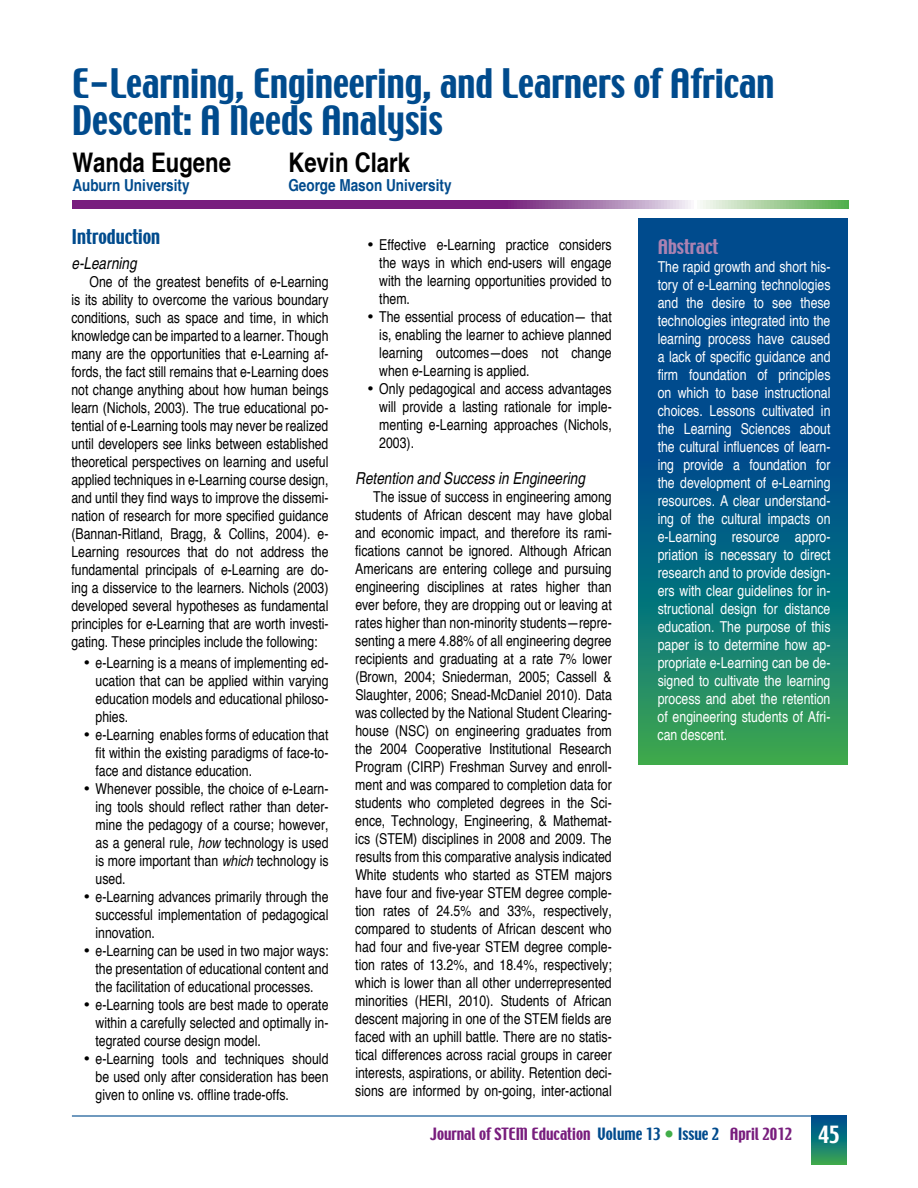
<style>
.page{position:relative;width:918px;height:1188px;background:#fff}
.page>*{position:absolute;margin:0;border:0;box-sizing:border-box;transform-origin:0 0}
.t1{font:36px/37.5px "Techno";color:#004b8d}
.t2{font:700 condensed 27px "Helvetica";color:#000}
.t3{font:18px "Techno";color:#004b8d}
.t4{font:18px "Techno";color:#ab82b2}
.t5{font:italic condensed 16.5px "Helvetica";color:#000}
.t6{font:700 condensed 16.5px "Helvetica";color:#004b8d}
.t7{font:condensed 15px/18px "Helvetica";color:#000;text-align:justify}
.t8{font:condensed 15px/18px "Helvetica";color:#fff;text-align:justify}
.t9{font:15px "Techno";color:#781d7d}
.s1{font-style:italic}
.s2{color:#004b8d}
.s3{font-size:16.5px;color:#41ad49}
.s4{font-size:21px;color:#fff}
</style>
<div class="page">
<hr style="left:72px;top:1115px;width:774px;height:2px;background:#004b8d">
<svg style="left:811px;top:1117px;width:35px;height:47px;background:#127774"></svg>
<svg style="left:639px;top:218px;width:209px;height:547px;background:#0a647f"></svg>
<svg style="left:72px;top:200px;width:777px;height:9px;background:#8e5a92"></svg>
<h1 class="t1" style="left:72px;top:67px;width:704px">E-Learning, Engineering, and Learners of African<br>Descent: A Needs Analysis</h1>
<h2 class="t2" style="left:72px;top:145px;width:160px">Wanda Eugene</h2>
<h2 class="t2" style="left:288px;top:145px;width:123px">Kevin Clark</h2>
<p class="t6" style="left:72px;top:175px;width:119px">Auburn University</p>
<p class="t6" style="left:288px;top:175px;width:165px">George Mason University</p>
<p class="t3" style="left:72px;top:224px;width:90px">Introduction</p>
<p class="t5" style="left:72px;top:254px;width:67px">e-Learning</p>
<p class="t7" style="left:71px;top:273px;width:259px;text-indent:18px">One of the greatest benefits of e-Learning is its ability to overcome the various boundary conditions, such as space and time, in which knowledge can be imparted to a learner. Though many are the opportunities that e-Learning af&shy;fords, the fact still remains that e-Learning does not change anything about how human beings learn (Nichols, 2003). The true educational po&shy;tential of e-Learning tools may never be realized until developers see links between established theoretical perspectives on learning and useful applied techniques in e-Learning course design, and until they find ways to improve the dissemi&shy;nation of research for more specified guidance (Bannan-Ritland, Bragg, &amp; Collins, 2004). e-Learning resources that do not address the fundamental principals of e-Learning are do&shy;ing a disservice to the learners. Nichols (2003) developed several hypotheses as fundamental principles for e-Learning that are worth investi&shy;gating. These principles include the following:</p>
<p class="t7" style="left:96px;top:654px;width:235px;text-indent:-12px">• e-Learning is a means of implementing ed&shy;ucation that can be applied within varying education models and educational philoso&shy;phies.</p>
<p class="t7" style="left:96px;top:726px;width:235px;text-indent:-12px">• e-Learning enables forms of education that fit within the existing paradigms of face-to&shy;face and distance education.</p>
<p class="t7" style="left:96px;top:780px;width:235px;text-indent:-12px">• Whenever possible, the choice of e-Learn&shy;ing tools should reflect rather than deter&shy;mine the pedagogy of a course; however, as a general rule, <span class="s1">how</span> technology is used is more important than <span class="s1">which</span> technology is used.</p>
<p class="t7" style="left:96px;top:888px;width:235px;text-indent:-12px">• e-Learning advances primarily through the successful implementation of pedagogical innovation.</p>
<p class="t7" style="left:96px;top:942px;width:235px;text-indent:-12px">• e-Learning can be used in two major ways: the presentation of educational content and the facilitation of educational processes.</p>
<p class="t7" style="left:96px;top:996px;width:235px;text-indent:-12px">• e-Learning tools are best made to operate within a carefully selected and optimally in&shy;tegrated course design model.</p>
<p class="t7" style="left:96px;top:1050px;width:235px;text-indent:-12px">• e-Learning tools and techniques should be used only after consideration has been given to online vs. offline trade-offs.</p>
<p class="t7" style="left:379px;top:236px;width:234px;text-indent:-12px">• Effective e-Learning practice considers the ways in which end-users will engage with the learning opportunities provided to them.</p>
<p class="t7" style="left:379px;top:308px;width:234px;text-indent:-12px">• The essential process of education— that is, enabling the learner to achieve planned learning outcomes—does not change when e-Learning is applied.</p>
<p class="t7" style="left:379px;top:380px;width:234px;text-indent:-12px">• Only pedagogical and access advantages will provide a lasting rationale for imple&shy;menting e-Learning approaches (Nichols, 2003).</p>
<p class="t5" style="left:355px;top:469px;width:231px">Retention and Success in Engineering</p>
<p class="t7" style="left:355px;top:488px;width:258px;text-indent:18px">The issue of success in engineering among students of African descent may have global and economic impact, and therefore its rami&shy;fications cannot be ignored. Although African Americans are entering college and pursuing engineering disciplines at rates higher than ever before, they are dropping out or leaving at rates higher than non-minority students—repre&shy;senting a mere 4.88% of all engineering degree recipients and graduating at a rate 7% lower (Brown, 2004; Sniederman, 2005; Cassell &amp; Slaughter, 2006; Snead-McDaniel 2010). Data was collected by the National Student Clearing&shy;house (NSC) on engineering graduates from the 2004 Cooperative Institutional Research Program (CIRP) Freshman Survey and enroll&shy;ment and was compared to completion data for students who completed degrees in the Sci&shy;ence, Technology, Engineering, &amp; Mathemat&shy;ics (STEM) disciplines in 2008 and 2009. The results from this comparative analysis indicated White students who started as STEM majors have four and five-year STEM degree comple&shy;tion rates of 24.5% and 33%, respectively, compared to students of African descent who had four and five-year STEM degree comple&shy;tion rates of 13.2%, and 18.4%, respectively; which is lower than all other underrepresented minorities (HERI, 2010). Students of African descent majoring in one of the STEM fields are faced with an uphill battle. There are no statis&shy;tical differences across racial groups in career interests, aspirations, or ability. Retention deci&shy;sions are informed by on-going, inter-actional</p>
<p class="t4" style="left:658px;top:235px;width:62px">Abstract</p>
<p class="t8" style="left:658px;top:258px;width:174px">The rapid growth and short his&shy;tory of e-Learning technologies and the desire to see these technologies integrated into the learning process have caused a lack of specific guidance and firm foundation of principles on which to base instructional choices. Lessons cultivated in the Learning Sciences about the cultural influences of learn&shy;ing provide a foundation for the development of e-Learning resources. A clear understand&shy;ing of the cultural impacts on e-Learning resource appro&shy;priation is necessary to direct research and to provide design&shy;ers with clear guidelines for in&shy;structional design for distance education. The purpose of this paper is to determine how ap&shy;propriate e-Learning can be de&shy;signed to cultivate the learning process and abet the retention of engineering students of Afri&shy;can descent.</p>
<p class="t9" style="left:430px;top:1124px;width:411px">Journal of STEM Education <span class="s2">Volume 13</span> <span class="s3">•</span> <span class="s2">Issue 2</span> April 2012 <span class="s4">45</span></p>
</div>
